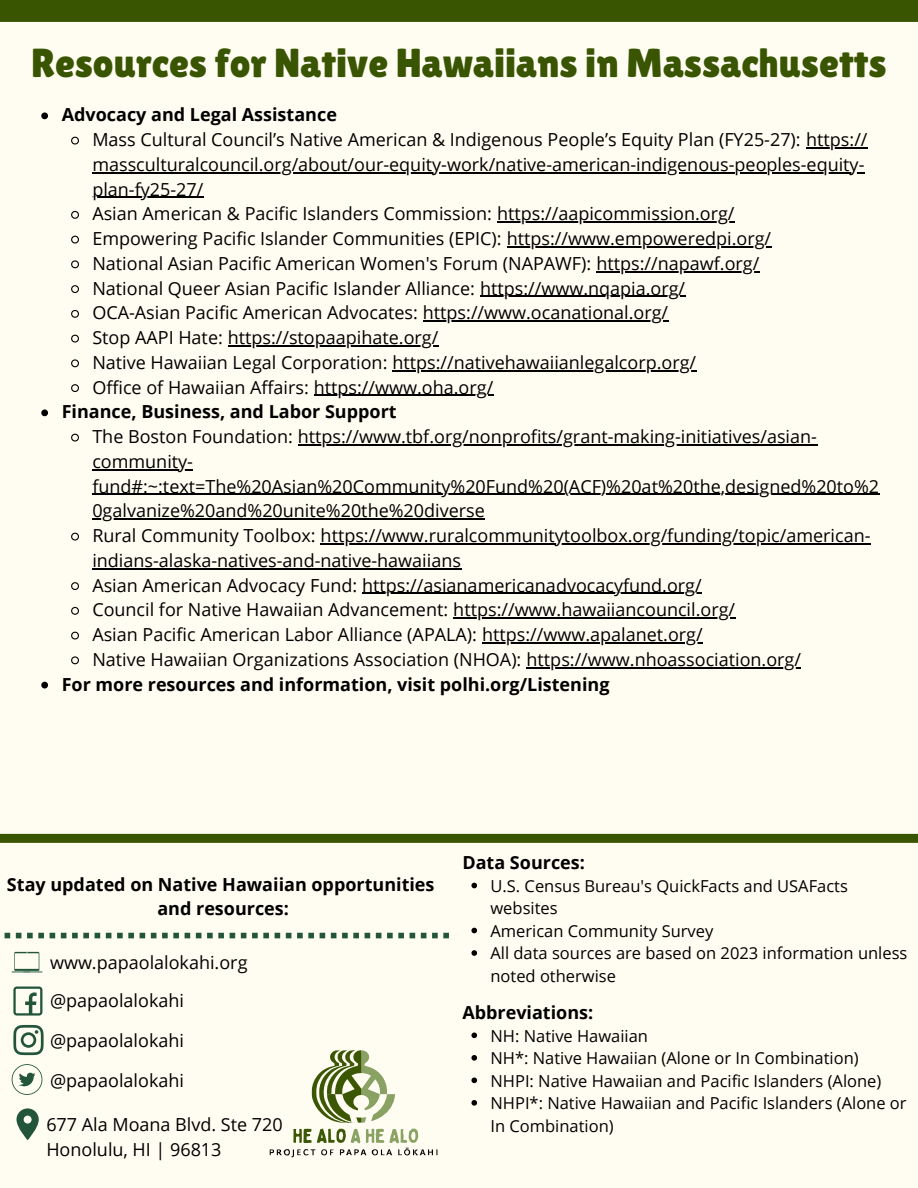
<style>
.page{position:relative;width:918px;height:1188px;background:#fffdf2}
.page>*{position:absolute;margin:0;border:0;box-sizing:border-box;transform-origin:0 0}
.t1{font:40.5px "Lilita One";color:#395502}
.t2{font:18px/24.8px "Open Sans";color:#000}
.t3{font:700 18px/24.8px "Open Sans";color:#000;text-align:center}
.t4{font:16.5px/22.5px "Open Sans";color:#000}
</style>
<div class="page">
<div style="left:0;top:0;width:918px;height:22px;background:#395502"></div>
<svg style="left:41px;top:112px;width:7px;height:7px"></svg>
<svg style="left:71px;top:136px;width:8px;height:9px"></svg>
<hr style="left:806px;top:147px;width:62px;height:1px;background:#000">
<hr style="left:92px;top:172px;width:773px;height:1px;background:#000">
<hr style="left:92px;top:197px;width:112px;height:1px;background:#000">
<svg style="left:71px;top:210px;width:8px;height:9px"></svg>
<hr style="left:497px;top:222px;width:238px;height:1px;background:#000">
<svg style="left:71px;top:235px;width:8px;height:9px"></svg>
<hr style="left:507px;top:246px;width:264px;height:1px;background:#000">
<svg style="left:71px;top:260px;width:8px;height:9px"></svg>
<hr style="left:596px;top:271px;width:164px;height:1px;background:#000">
<svg style="left:71px;top:285px;width:8px;height:8px"></svg>
<hr style="left:480px;top:296px;width:205px;height:1px;background:#000">
<svg style="left:71px;top:309px;width:8px;height:9px"></svg>
<hr style="left:423px;top:321px;width:245px;height:1px;background:#000">
<svg style="left:71px;top:334px;width:8px;height:9px"></svg>
<hr style="left:228px;top:345px;width:211px;height:1px;background:#000">
<svg style="left:71px;top:359px;width:8px;height:9px"></svg>
<hr style="left:392px;top:370px;width:305px;height:1px;background:#000">
<svg style="left:71px;top:384px;width:8px;height:8px"></svg>
<hr style="left:314px;top:395px;width:179px;height:1px;background:#000">
<svg style="left:41px;top:409px;width:7px;height:7px"></svg>
<svg style="left:71px;top:433px;width:8px;height:9px"></svg>
<hr style="left:298px;top:444px;width:520px;height:1px;background:#000">
<hr style="left:92px;top:469px;width:101px;height:1px;background:#000">
<hr style="left:92px;top:494px;width:788px;height:1px;background:#000">
<hr style="left:92px;top:519px;width:393px;height:1px;background:#000">
<svg style="left:71px;top:532px;width:8px;height:9px"></svg>
<hr style="left:321px;top:543px;width:550px;height:1px;background:#000">
<hr style="left:92px;top:568px;width:369px;height:1px;background:#000">
<svg style="left:71px;top:582px;width:8px;height:8px"></svg>
<hr style="left:362px;top:593px;width:340px;height:1px;background:#000">
<svg style="left:71px;top:606px;width:8px;height:9px"></svg>
<hr style="left:453px;top:618px;width:282px;height:1px;background:#000">
<svg style="left:71px;top:631px;width:8px;height:9px"></svg>
<hr style="left:482px;top:642px;width:221px;height:1px;background:#000">
<svg style="left:71px;top:656px;width:8px;height:9px"></svg>
<hr style="left:527px;top:667px;width:274px;height:1px;background:#000">
<svg style="left:41px;top:682px;width:7px;height:6px"></svg>
<div style="left:0;top:834px;width:918px;height:9px;background:#395502"></div>
<svg style="left:471px;top:883px;width:6px;height:5px"></svg>
<svg style="left:471px;top:928px;width:6px;height:5px"></svg>
<svg style="left:471px;top:950px;width:6px;height:6px"></svg>
<svg style="left:471px;top:1033px;width:6px;height:5px"></svg>
<svg style="left:471px;top:1055px;width:6px;height:6px"></svg>
<svg style="left:471px;top:1078px;width:6px;height:5px"></svg>
<svg style="left:471px;top:1100px;width:6px;height:6px"></svg>
<svg style="left:12px;top:952px;width:30px;height:21px"></svg>
<svg style="left:13px;top:987px;width:29px;height:29px"></svg>
<svg style="left:13px;top:1025px;width:31px;height:30px"></svg>
<svg style="left:12px;top:1064px;width:30px;height:31px"></svg>
<svg style="left:16px;top:1108px;width:23px;height:32px"></svg>
<svg style="left:5px;top:933px;width:444px;height:5px"></svg>
<svg style="left:270px;top:1050px;width:167px;height:108px"></svg>
<p class="t1" style="left:31px;top:39px;width:857px">Resources for Native Hawaiians in Massachusetts</p>
<p class="t3" style="left:62px;top:102px;width:277px">Advocacy and Legal Assistance</p>
<h1 class="t2" style="left:92px;top:127px;width:777px">Mass Cultural Council’s Native American &amp; Indigenous People’s Equity Plan (FY25-27): https://</h1>
<p class="t2" style="left:92px;top:152px;width:774px">massculturalcouncil.org/about/our-equity-work/native-american-indigenous-peoples-equity-</p>
<p class="t2" style="left:92px;top:176px;width:644px">plan-fy25-27/<br>Asian American &amp; Pacific Islanders Commission: https://aapicommission.org/</p>
<p class="t2" style="left:92px;top:226px;width:680px">Empowering Pacific Islander Communities (EPIC): https://www.empoweredpi.org/</p>
<p class="t2" style="left:92px;top:251px;width:669px">National Asian Pacific American Women's Forum (NAPAWF): https://napawf.org/</p>
<p class="t2" style="left:92px;top:275px;width:594px">National Queer Asian Pacific Islander Alliance: https://www.nqapia.org/</p>
<p class="t2" style="left:92px;top:300px;width:577px">OCA-Asian Pacific American Advocates: https://www.ocanational.org/</p>
<p class="t2" style="left:92px;top:325px;width:348px">Stop AAPI Hate: https://stopaapihate.org/</p>
<p class="t2" style="left:92px;top:350px;width:605px">Native Hawaiian Legal Corporation: https://nativehawaiianlegalcorp.org/</p>
<p class="t2" style="left:92px;top:374px;width:402px">Office of Hawaiian Affairs: https://www.oha.org/</p>
<p class="t3" style="left:62px;top:399px;width:336px">Finance, Business, and Labor Support</p>
<p class="t2" style="left:92px;top:424px;width:726px">The Boston Foundation: https://www.tbf.org/nonprofits/grant-making-initiatives/asian-</p>
<p class="t2" style="left:92px;top:449px;width:102px">community-</p>
<p class="t2" style="left:92px;top:473px;width:788px">fund#:~:text=The%20Asian%20Community%20Fund%20(ACF)%20at%20the,designed%20to%2</p>
<p class="t2" style="left:92px;top:498px;width:780px">0galvanize%20and%20unite%20the%20diverse<br>Rural Community Toolbox: https://www.ruralcommunitytoolbox.org/funding/topic/american-</p>
<p class="t2" style="left:92px;top:548px;width:611px">indians-alaska-natives-and-native-hawaiians<br>Asian American Advocacy Fund: https://asianamericanadvocacyfund.org/</p>
<p class="t2" style="left:92px;top:597px;width:644px">Council for Native Hawaiian Advancement: https://www.hawaiiancouncil.org/</p>
<p class="t2" style="left:92px;top:622px;width:612px">Asian Pacific American Labor Alliance (APALA): https://www.apalanet.org/</p>
<h2 class="t2" style="left:92px;top:647px;width:710px">Native Hawaiian Organizations Association (NHOA): https://www.nhoassociation.org/</h2>
<p class="t3" style="left:62px;top:671px;width:549px">For more resources and information, visit polhi.org/Listening</p>
<p class="t3" style="left:7px;top:871px;width:429px">Stay updated on Native Hawaiian opportunities and resources:</p>
<p class="t2" style="left:50px;top:950px;width:199px">www.papaolalokahi.org</p>
<h2 class="t2" style="left:50px;top:988px;width:136px">@papaolalokahi</h2>
<p class="t2" style="left:50px;top:1027px;width:136px">@papaolalokahi</p>
<p class="t2" style="left:50px;top:1067px;width:136px">@papaolalokahi</p>
<p class="t2" style="left:46px;top:1112px;width:238px">677 Ala Moana Blvd. Ste 720</p>
<p class="t2" style="left:46px;top:1136px;width:177px">Honolulu, HI | 96813</p>
<p class="t3" style="left:462px;top:850px;width:124px">Data Sources:</p>
<h2 class="t4" style="left:490px;top:874px;width:359px">U.S. Census Bureau's QuickFacts and USAFacts websites</h2>
<p class="t4" style="left:490px;top:919px;width:224px">American Community Survey</p>
<p class="t4" style="left:490px;top:942px;width:418px">All data sources are based on 2023 information unless noted otherwise</p>
<p class="t3" style="left:462px;top:1000px;width:132px">Abbreviations:</p>
<p class="t4" style="left:490px;top:1024px;width:159px">NH: Native Hawaiian</p>
<p class="t4" style="left:490px;top:1046px;width:370px">NH*: Native Hawaiian (Alone or In Combination)</p>
<p class="t4" style="left:490px;top:1069px;width:392px">NHPI: Native Hawaiian and Pacific Islanders (Alone)</p>
<p class="t4" style="left:490px;top:1091px;width:418px">NHPI*: Native Hawaiian and Pacific Islanders (Alone or<br>In Combination)</p>
</div>
